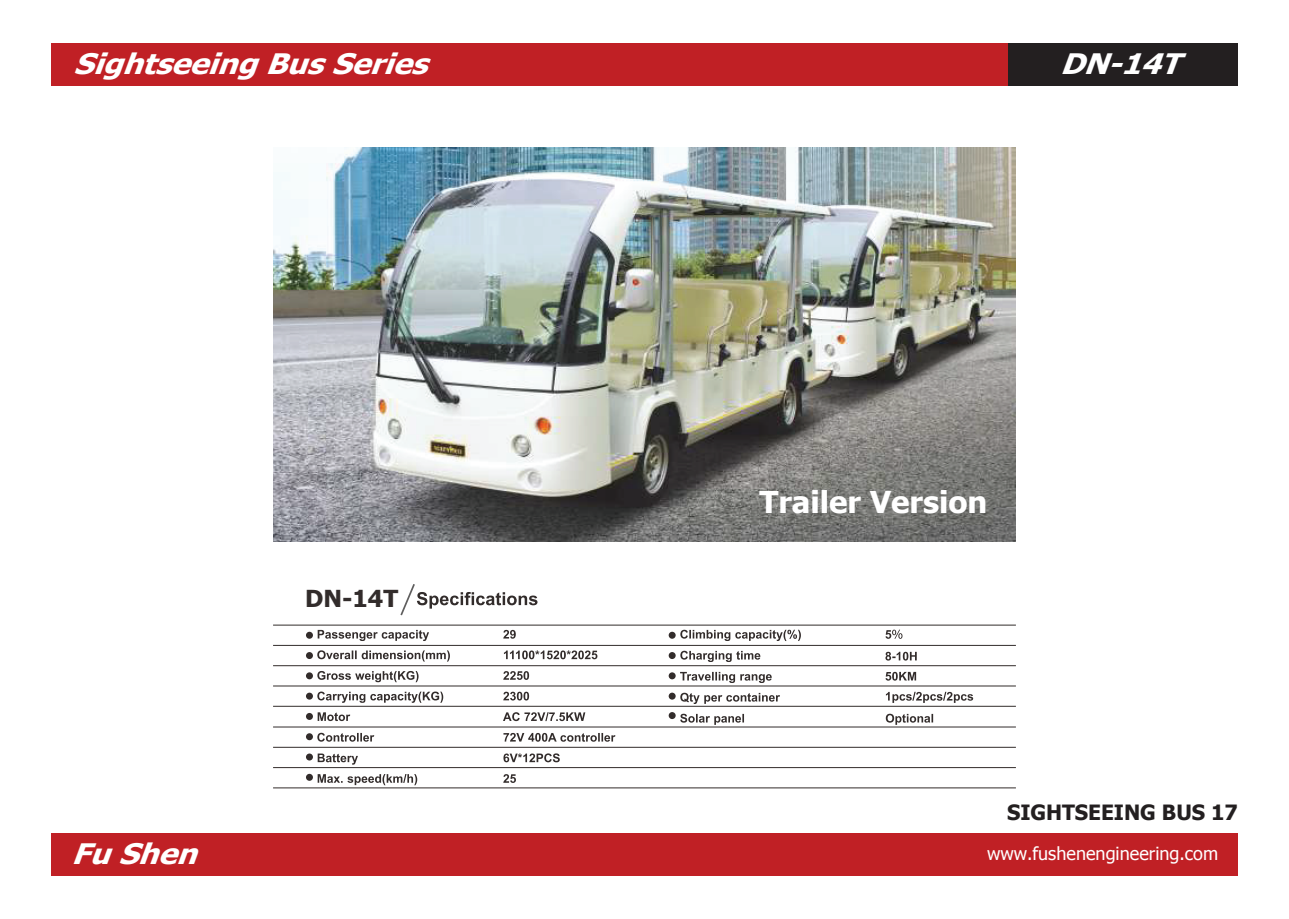
<style>
.page{position:relative;width:1289px;height:919px;background:#fff}
.page>*{position:absolute;margin:0;border:0;box-sizing:border-box;transform-origin:0 0}
.t1{font:700 30px "Tahoma";color:#fff}
.t2{font:italic 700 28.2px "Tahoma";color:#fff;scale:1.1 1}
.t3{font:700 23.4px "Tahoma";color:#322c2b}
.t4{font:700 21px "Tahoma";color:#231f20}
.t5{font:18px "Tahoma";color:#fff}
</style>
<div class="page">
<img style="left:273px;top:147px;width:742px;height:394px">
<svg style="left:317px;top:630px;width:133px;height:111px"></svg>
<svg style="left:317px;top:753px;width:100px;height:32px"></svg>
<div style="left:306px;top:631px;width:7px;height:7px;background:#322c2b;border-radius:50%"></div>
<div style="left:306px;top:652px;width:7px;height:7px;background:#322c2b;border-radius:50%"></div>
<div style="left:306px;top:672px;width:7px;height:7px;background:#322c2b;border-radius:50%"></div>
<div style="left:306px;top:692px;width:7px;height:7px;background:#322c2b;border-radius:50%"></div>
<div style="left:306px;top:713px;width:7px;height:6px;background:#322c2b;border-radius:50%"></div>
<div style="left:306px;top:733px;width:7px;height:7px;background:#322c2b;border-radius:50%"></div>
<div style="left:306px;top:753px;width:7px;height:7px;background:#322c2b;border-radius:50%"></div>
<div style="left:306px;top:773px;width:7px;height:7px;background:#322c2b;border-radius:50%"></div>
<svg style="left:668px;top:631px;width:7px;height:7px"></svg>
<div style="left:668px;top:652px;width:7px;height:7px;background:#322c2b;border-radius:50%"></div>
<div style="left:668px;top:672px;width:7px;height:7px;background:#322c2b;border-radius:50%"></div>
<div style="left:668px;top:692px;width:7px;height:7px;background:#322c2b;border-radius:50%"></div>
<svg style="left:503px;top:630px;width:112px;height:132px"></svg>
<svg style="left:503px;top:774px;width:13px;height:8px"></svg>
<svg style="left:680px;top:629px;width:293px;height:95px"></svg>
<hr style="left:273px;top:645px;width:742px;height:1px;background:#322c2b">
<hr style="left:273px;top:665px;width:742px;height:1px;background:#322c2b">
<hr style="left:273px;top:685px;width:742px;height:1px;background:#322c2b">
<hr style="left:273px;top:705px;width:742px;height:1px;background:#322c2b">
<hr style="left:273px;top:726px;width:742px;height:1px;background:#322c2b">
<hr style="left:273px;top:746px;width:742px;height:1px;background:#322c2b">
<hr style="left:273px;top:767px;width:742px;height:1px;background:#322c2b">
<hr style="left:273px;top:787px;width:742px;height:1px;background:#322c2b">
<hr style="left:273px;top:624px;width:742px;height:1px;background:#322c2b">
<svg style="left:400px;top:584px;width:137px;height:32px"></svg>
<div style="left:668px;top:712px;width:7px;height:7px;background:#322c2b;border-radius:50%"></div>
<div style="left:51px;top:43px;width:1186px;height:43px;background:#c02025"></div>
<div style="left:1008px;top:43px;width:229px;height:43px;background:#231f20"></div>
<div style="left:51px;top:833px;width:1186px;height:42px;background:#c02025"></div>
<p class="t2" style="left:73px;top:44px;width:335px">SightseeingBusSeries</p>
<p class="t2" style="left:71px;top:833px;width:127px">FuShen</p>
<p class="t3" style="left:305px;top:582px;width:94px">DN-14T</p>
<p class="t2" style="left:1060px;top:44px;width:122px">DN-14T</p>
<p class="t1" style="left:759px;top:480px;width:229px">Trailer Version</p>
<p class="t4" style="left:1007px;top:797px;width:232px">SIGHTSEEING BUS 17</p>
<p class="t5" style="left:987px;top:841px;width:232px">www.fushenengineering.com</p>
</div>
